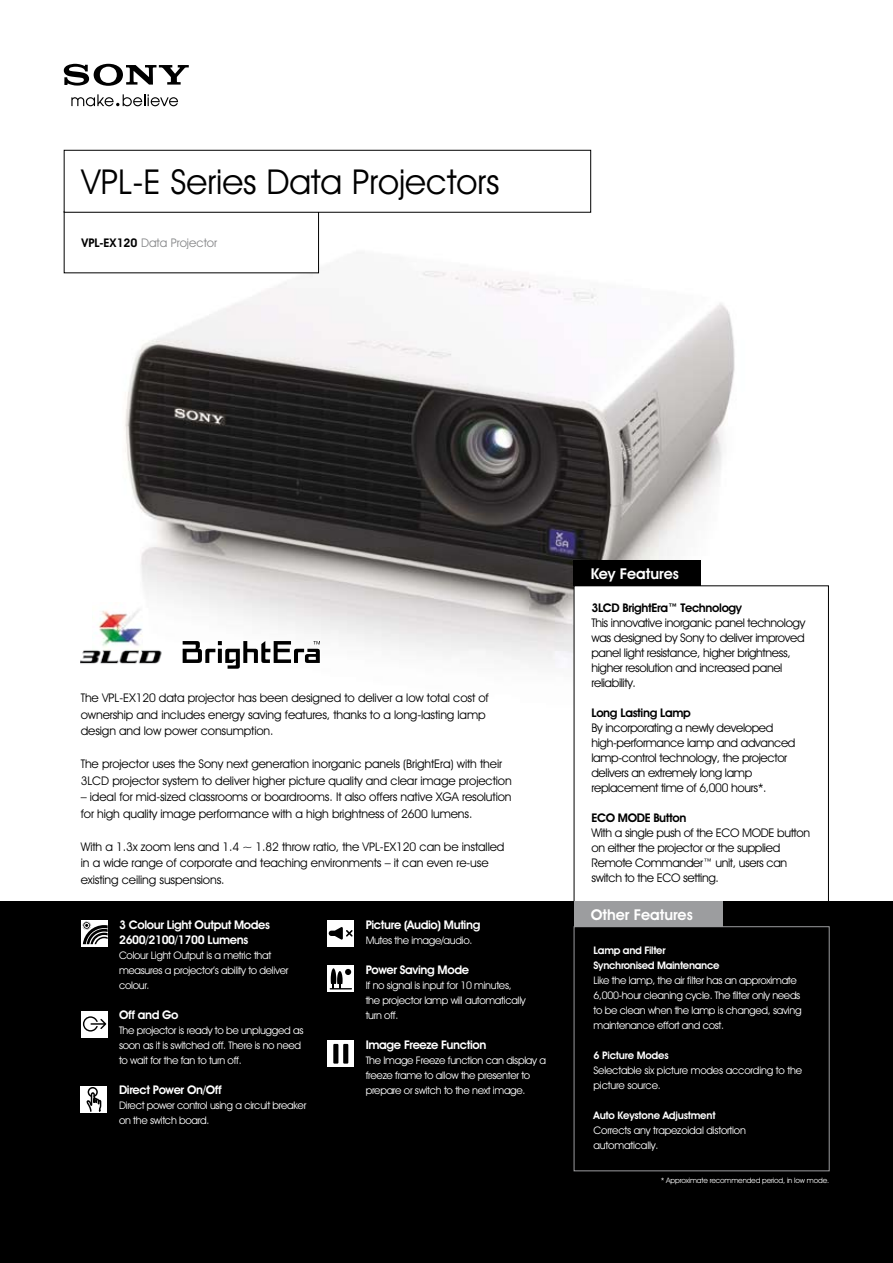
<style>
.page{position:relative;width:893px;height:1263px;background:#fff}
.page>*{position:absolute;margin:0;border:0;box-sizing:border-box;transform-origin:0 0}
.t1{font:34.5px "Avant Garde IT Cby BT";color:#000}
.t2{font:600 15px "Avant Garde IT Cby BT";color:#fff}
.t3{font:12px/16.5px "Avant Garde IT Cby BT";letter-spacing:-.01em;color:#000}
.t4{font:12px/15px "Avant Garde IT Cby BT";letter-spacing:-.03em;color:#000}
.t5{font:600 12px/15px "Avant Garde IT Cby BT";letter-spacing:-.03em;color:#fff}
.t6{font:600 12px "Avant Garde IT Cby BT";letter-spacing:-.03em;color:#000}
.t7{font:12px "Avant Garde IT Cby BT";color:#87888a}
.t8{font:10.5px/15px "Avant Garde IT Cby BT";letter-spacing:-.03em;color:#fff}
.t9{font:600 10.5px/15px "Avant Garde IT Cby BT";letter-spacing:-.03em;color:#fff}
.t10{font:7.5px "Avant Garde IT Cby BT";letter-spacing:-.02em;color:#fff}
.s1{font-weight:600;color:#000}
</style>
<div class="page">
<img style="left:88px;top:221px;width:647px;height:633px">
<div style="left:574px;top:586px;width:254px;height:355px;background:#fff"></div>
<div style="left:0;top:902px;width:893px;height:361px;background:#000"></div>
<div style="left:574px;top:561px;width:127px;height:25px;background:#000"></div>
<div style="left:574px;top:901px;width:148px;height:26px;background:#9c9d9f"></div>
<div style="left:574px;top:926px;width:256px;height:245px;border:1px solid #9c9d9f"></div>
<div style="left:81px;top:920px;width:27px;height:26px;background:#fff"></div>
<svg style="left:82px;top:921px;width:26px;height:24px"></svg>
<div style="left:327px;top:965px;width:27px;height:27px;background:#fff"></div>
<svg style="left:330px;top:968px;width:21px;height:21px"></svg>
<div style="left:327px;top:1040px;width:27px;height:27px;background:#fff"></div>
<div style="left:333px;top:1044px;width:5px;height:19px;background:#000"></div>
<div style="left:343px;top:1044px;width:5px;height:19px;background:#000"></div>
<div style="left:81px;top:1086px;width:26px;height:27px;background:#fff"></div>
<svg style="left:86px;top:1087px;width:16px;height:25px"></svg>
<svg style="left:71px;top:94px;width:107px;height:12px"></svg>
<svg style="left:64px;top:64px;width:125px;height:22px"></svg>
<div style="left:64px;top:212px;width:255px;height:61px;background:#fff"></div>
<div style="left:64px;top:150px;width:527px;height:63px;border:1px solid #000"></div>
<div style="left:327px;top:920px;width:27px;height:27px;background:#fff"></div>
<svg style="left:329px;top:927px;width:24px;height:13px"></svg>
<svg style="left:183px;top:641px;width:137px;height:28px"></svg>
<div style="left:81px;top:1011px;width:27px;height:27px;background:#fff"></div>
<svg style="left:83px;top:1016px;width:23px;height:15px"></svg>
<img style="left:80px;top:637px;width:84px;height:38px">
<img style="left:93px;top:602px;width:51px;height:48px">
<h1 class="t1" style="left:82px;top:161px;width:419px">VPL-E Series Data Projectors</h1>
<p class="t7" style="left:82px;top:235px;width:137px"><span class="s1">VPL-EX120</span> Data Projector</p>
<p class="t3" style="left:81px;top:690px;width:410px">The VPL-EX120 data projector has been designed to deliver a low total cost of ownership and includes energy saving features, thanks to a long-lasting lamp design and low power consumption.</p>
<p class="t3" style="left:81px;top:756px;width:432px">The projector uses the Sony next generation inorganic panels (BrightEra) with their<br>3LCD projector system to deliver higher picture quality and clear image projection</p>
<p class="t3" style="left:81px;top:789px;width:432px">– ideal for mid-sized classrooms or boardrooms. It also offers native XGA resolution for high quality image performance with a high brightness of 2600 lumens.</p>
<p class="t3" style="left:81px;top:838px;width:425px">With a 1.3x zoom lens and 1.4 ~ 1.82 throw ratio, the VPL-EX120 can be installed in a wide range of corporate and teaching environments – it can even re-use existing ceiling suspensions.</p>
<p class="t5" style="left:119px;top:917px;width:152px">3 Colour Light Output Modes<br>2600/2100/1700 Lumens</p>
<p class="t8" style="left:119px;top:947px;width:171px">Colour Light Output is a metric that measures a projector’s ability to deliver colour.</p>
<p class="t5" style="left:119px;top:1007px;width:61px">Off and Go</p>
<p class="t8" style="left:119px;top:1022px;width:186px">The projector is ready to be unplugged as soon as it is switched off. There is no need to wait for the fan to turn off.</p>
<p class="t5" style="left:119px;top:1082px;width:104px">Direct Power On/Off</p>
<p class="t8" style="left:119px;top:1097px;width:189px">Direct power control using a circuit breaker on the switch board.</p>
<p class="t5" style="left:366px;top:917px;width:116px">Picture (Audio) Muting</p>
<p class="t8" style="left:366px;top:932px;width:108px">Mutes the image/audio.</p>
<p class="t5" style="left:366px;top:962px;width:105px">Power Saving Mode</p>
<p class="t8" style="left:366px;top:977px;width:162px">If no signal is input for 10 minutes, the projector lamp will automatically turn off.</p>
<p class="t5" style="left:366px;top:1037px;width:122px">Image Freeze Function</p>
<p class="t8" style="left:366px;top:1052px;width:182px">The Image Freeze function can display a freeze frame to allow the presenter to prepare or switch to the next image.</p>
<h2 class="t2" style="left:591px;top:565px;width:90px">Key Features</h2>
<p class="t6" style="left:591px;top:601px;width:152px">3LCD BrightEra™ Technology</p>
<p class="t4" style="left:591px;top:615px;width:215px">This innovative inorganic panel technology was designed by Sony to deliver improved panel light resistance, higher brightness, higher resolution and increased panel reliability.</p>
<p class="t6" style="left:591px;top:706px;width:101px">Long Lasting Lamp</p>
<p class="t4" style="left:591px;top:720px;width:206px">By incorporating a newly developed high-performance lamp and advanced lamp-control technology, the projector delivers an extremely long lamp replacement time of 6,000 hours*.</p>
<p class="t6" style="left:591px;top:811px;width:97px">ECO MODE Button</p>
<p class="t4" style="left:591px;top:825px;width:220px">With a single push of the ECO MODE button on either the projector or the supplied Remote Commander™ unit, users can switch to the ECO setting.</p>
<h2 class="t2" style="left:591px;top:905px;width:104px">Other Features</h2>
<p class="t9" style="left:594px;top:943px;width:127px">Lamp and Filter<br>Synchronised Maintenance</p>
<p class="t8" style="left:594px;top:973px;width:210px">Like the lamp, the air filter has an approximate 6,000-hour cleaning cycle. The filter only needs to be clean when the lamp is changed, saving maintenance effort and cost.</p>
<p class="t9" style="left:594px;top:1048px;width:77px">6 Picture Modes</p>
<p class="t8" style="left:594px;top:1063px;width:210px">Selectable six picture modes according to the picture source.</p>
<p class="t9" style="left:594px;top:1108px;width:123px">Auto Keystone Adjustment</p>
<p class="t8" style="left:594px;top:1123px;width:154px">Corrects any trapezoidal distortion automatically.</p>
<p class="t10" style="left:661px;top:1175px;width:170px">* Approximate recommended period, in low mode.</p>
</div>
